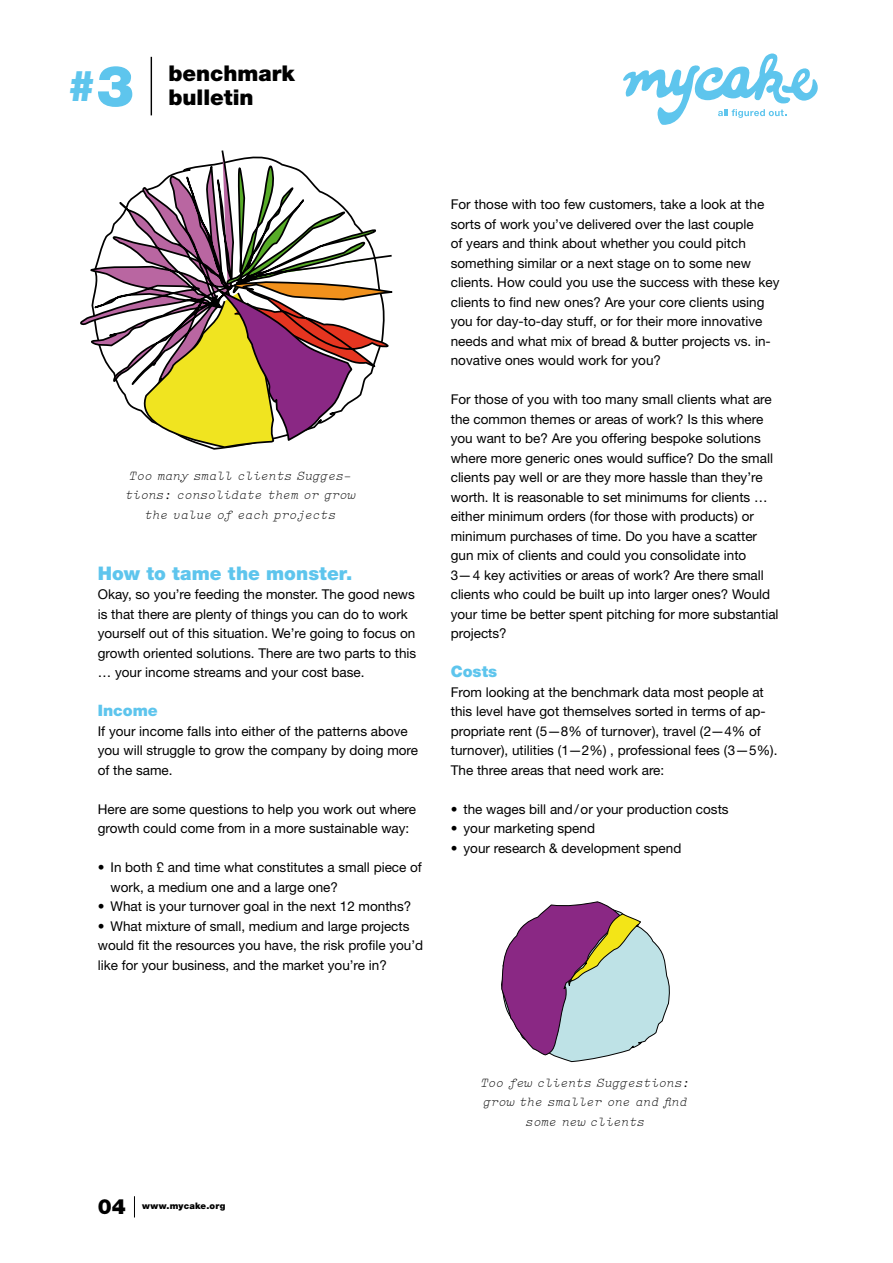
<style>
.page{position:relative;width:893px;height:1263px;background:#fff}
.page>*{position:absolute;margin:0;border:0;box-sizing:border-box;transform-origin:0 0}
.t1{font:900 42.75px "Helvetica Neue LT Std";color:#5ec5ed}
.t2{font:900 21.75px/23.2px "Helvetica Neue LT Std";color:#000}
.t3{font:900 21px "Helvetica Neue LT Std";color:#000}
.t4{font:900 18.75px "Helvetica Neue LT Std";letter-spacing:.005em;color:#5ec5ed}
.t5{font:900 15.75px "Helvetica Neue LT Std";color:#5ec5ed}
.t6{font:13.5px/19.5px "Helvetica Neue LT Std";color:#000}
.t7{font:italic 12.75px/19.5px "Elementa";color:#000;text-align:center}
.t8{font:900 9px "Helvetica Neue LT Std";letter-spacing:.02em;color:#000}
.s1{font-size:57px}
</style>
<div class="page">
<svg style="left:80px;top:103px;width:313px;height:347px"></svg>
<svg style="left:501px;top:901px;width:169px;height:161px"></svg>
<svg style="left:623px;top:53px;width:195px;height:72px"></svg>
<svg style="left:134px;top:1196px;width:1px;height:21px"></svg>
<hr style="left:151px;top:57px;width:1px;height:58px;background:#000">
<h1 class="t1" style="left:68px;top:60px;width:68px">#<span class="s1">3</span></h1>
<h2 class="t2" style="left:168px;top:62px;width:128px">benchmark bulletin</h2>
<p class="t7" style="left:126px;top:465px;width:231px">Too many small clients Sugges&shy;tions: consolidate them or grow the value of each projects</p>
<h3 class="t4" style="left:98px;top:562px;width:256px">How to tame the monster.</h3>
<p class="t6" style="left:98px;top:584px;width:320px">Okay, so you’re feeding the monster. The good news is that there are plenty of things you can do to work yourself out of this situation. We’re going to focus on growth oriented solutions. There are two parts to this … your income streams and your cost base.</p>
<p class="t5" style="left:98px;top:701px;width:62px">Income</p>
<p class="t6" style="left:98px;top:721px;width:322px">If your income falls into either of the patterns above you will struggle to grow the company by doing more of the same.</p>
<p class="t6" style="left:98px;top:799px;width:320px">Here are some questions to help you work out where growth could come from in a more sustainable way:</p>
<p class="t6" style="left:111px;top:857px;width:313px;text-indent:-13px">• In both £ and time what constitutes a small piece of work, a medium one and a large one?</p>
<p class="t6" style="left:98px;top:896px;width:315px">• What is your turnover goal in the next 12 months?</p>
<p class="t6" style="left:98px;top:916px;width:327px">• What mixture of small, medium and large projects would fit the resources you have, the risk profile you’d like for your business, and the market you’re in?</p>
<p class="t6" style="left:451px;top:194px;width:330px">For those with too few customers, take a look at the sorts of work you’ve delivered over the last couple<br>of years and think about whether you could pitch something similar or a next stage on to some new clients. How could you use the success with these key clients to find new ones? Are your core clients using you for day-to-day stuff, or for their more innovative needs and what mix of bread &amp; butter projects vs. in&shy;novative ones would work for you?</p>
<p class="t6" style="left:451px;top:389px;width:329px">For those of you with too many small clients what are the common themes or areas of work? Is this where you want to be? Are you offering bespoke solutions where more generic ones would suffice? Do the small clients pay well or are they more hassle than they’re worth. It is reasonable to set minimums for clients … either minimum orders (for those with products) or minimum purchases of time. Do you have a scatter gun mix of clients and could you consolidate into 3—4 key activities or areas of work? Are there small clients who could be built up into larger ones? Would your time be better spent pitching for more substantial projects?</p>
<p class="t5" style="left:451px;top:662px;width:48px">Costs</p>
<p class="t6" style="left:451px;top:682px;width:328px">From looking at the benchmark data most people at this level have got themselves sorted in terms of ap&shy;propriate rent (5—8% of turnover), travel (2—4% of turnover), utilities (1—2%) , professional fees (3—5%).<br>The three areas that need work are:</p>
<p class="t6" style="left:451px;top:799px;width:279px">• the wages bill and/or your production costs</p>
<p class="t6" style="left:451px;top:818px;width:146px">• your marketing spend</p>
<p class="t6" style="left:451px;top:838px;width:232px">• your research &amp; development spend</p>
<h3 class="t3" style="left:98px;top:1194px;width:29px">04</h3>
<p class="t8" style="left:142px;top:1201px;width:85px">www.mycake.org</p>
<p class="t7" style="left:481px;top:1072px;width:211px">Too few clients Suggestions: grow the smaller one and find some new clients</p>
</div>
